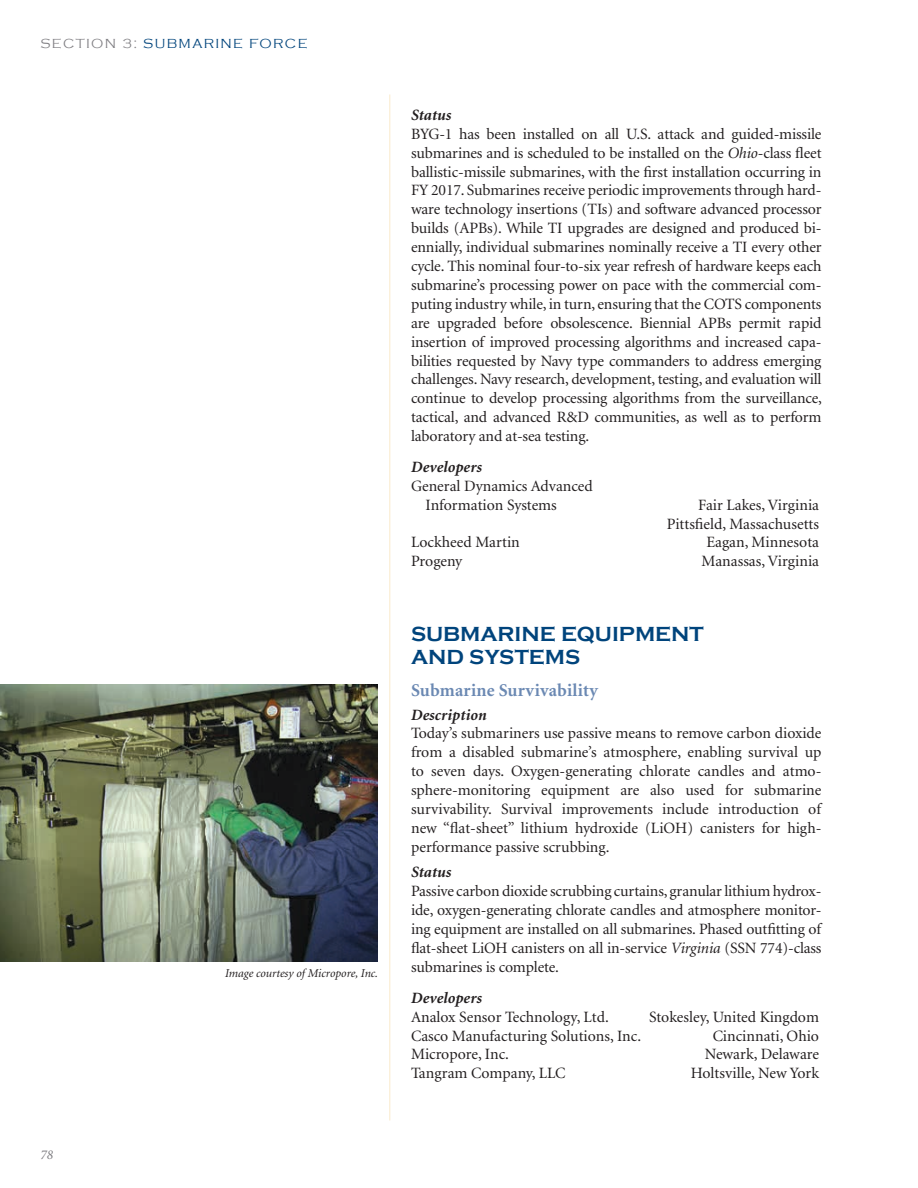
<style>
.page{position:relative;width:918px;height:1188px;background:#fff}
.page>*{position:absolute;margin:0;border:0;box-sizing:border-box;transform-origin:0 0}
.Head{font:700 21px/22.5px "Copperplate Gothic";color:#00447c}
.Head_SUB_SUB{font:700 18px "Minion";letter-spacing:.01em;color:#6b89b3}
.Body{font:15.75px/18.9px "Minion";letter-spacing:-.01em;color:#231f20;text-align:justify}
.Body_END{font:15.75px/18.9px "Minion";color:#231f20}
.Body_Italics_Bold{font:italic 700 15.75px "Minion";letter-spacing:.005em;color:#231f20}
.t1{font:300 13.5px "Copperplate Gothic";letter-spacing:.1em;color:#00447c}
.t2{font:italic 13.5px "Minion Pro";color:#807f83}
.Body-2{font:italic 12px "Minion";color:#231f20}
.s1{color:#807f83}
.s2{font-style:italic}
</style>
<div class="page">
<hr style="left:389px;top:94px;width:1px;height:1026px;background:#faeacb">
<img style="left:0;top:685px;width:378px;height:277px">
<p class="t1" style="left:40px;top:37px;width:268px"><span class="s1">SECTION 3:</span> SUBMARINE FORCE</p>
<p class="t2" style="left:40px;top:1146px;width:14px">78</p>
<p class="Body-2" style="left:225px;top:967px;width:155px">Image courtesy of Micropore, Inc.</p>
<p class="Body_Italics_Bold" style="left:411px;top:107px;width:42px">Status</p>
<p class="Body" style="left:411px;top:125px;width:412px">BYG-1 has been installed on all U.S. attack and guided-missile submarines and is scheduled to be installed on the <span class="s2">Ohio</span>-class fleet ballistic-missile submarines, with the first installation occurring in FY 2017. Submarines receive periodic improvements through hard&shy;ware technology insertions (TIs) and software advanced processor builds (APBs). While TI upgrades are designed and produced bi&shy;ennially, individual submarines nominally receive a TI every other cycle. This nominal four-to-six year refresh of hardware keeps each submarine’s processing power on pace with the commercial com&shy;puting industry while, in turn, ensuring that the COTS components are upgraded before obsolescence. Biennial APBs permit rapid insertion of improved processing algorithms and increased capa&shy;bilities requested by Navy type commanders to address emerging challenges. Navy research, development, testing, and evaluation will continue to develop processing algorithms from the surveillance, tactical, and advanced R&amp;D communities, as well as to perform laboratory and at-sea testing.</p>
<p class="Body_Italics_Bold" style="left:411px;top:459px;width:72px">Developers</p>
<p class="Body_END" style="left:426px;top:477px;width:169px;text-indent:-14px">General Dynamics Advanced<br>Information Systems</p>
<p class="Body_END" style="left:698px;top:496px;width:122px">Fair Lakes, Virginia</p>
<p class="Body_END" style="left:667px;top:515px;width:154px">Pittsfield, Massachusetts</p>
<p class="Body_END" style="left:411px;top:534px;width:110px">Lockheed Martin</p>
<p class="Body_END" style="left:706px;top:534px;width:114px">Eagan, Minnesota</p>
<p class="Body_END" style="left:411px;top:553px;width:53px">Progeny</p>
<p class="Body_END" style="left:702px;top:553px;width:119px">Manassas, Virginia</p>
<p class="Head" style="left:411px;top:623px;width:294px">SUBMARINE EQUIPMENT<br>AND SYSTEMS</p>
<p class="Head_SUB_SUB" style="left:411px;top:681px;width:188px">Submarine Survivability</p>
<p class="Body_Italics_Bold" style="left:411px;top:707px;width:77px">Description</p>
<p class="Body" style="left:411px;top:725px;width:412px">Today’s submariners use passive means to remove carbon dioxide from a disabled submarine’s atmosphere, enabling survival up to seven days. Oxygen-generating chlorate candles and atmo&shy;sphere-monitoring equipment are also used for submarine survivability. Survival improvements include introduction of new “flat-sheet” lithium hydroxide (LiOH) canisters for high&shy;performance passive scrubbing.</p>
<p class="Body_Italics_Bold" style="left:411px;top:865px;width:42px">Status</p>
<p class="Body" style="left:411px;top:882px;width:412px">Passive carbon dioxide scrubbing curtains, granular lithium hydrox&shy;ide, oxygen-generating chlorate candles and atmosphere monitor&shy;ing equipment are installed on all submarines. Phased outfitting of flat-sheet LiOH canisters on all in-service <span class="s2">Virginia</span> (SSN 774)-class submarines is complete.</p>
<p class="Body_Italics_Bold" style="left:411px;top:990px;width:72px">Developers</p>
<p class="Body_END" style="left:411px;top:1008px;width:199px">Analox Sensor Technology, Ltd.</p>
<p class="Body_END" style="left:649px;top:1008px;width:172px">Stokesley, United Kingdom</p>
<p class="Body_END" style="left:411px;top:1027px;width:232px">Casco Manufacturing Solutions, Inc.</p>
<p class="Body_END" style="left:713px;top:1027px;width:108px">Cincinnati, Ohio</p>
<p class="Body_END" style="left:411px;top:1046px;width:100px">Micropore, Inc.</p>
<p class="Body_END" style="left:705px;top:1046px;width:116px">Newark, Delaware</p>
<p class="Body_END" style="left:411px;top:1064px;width:156px">Tangram Company, LLC</p>
<p class="Body_END" style="left:691px;top:1064px;width:130px">Holtsville, New York</p>
</div>
